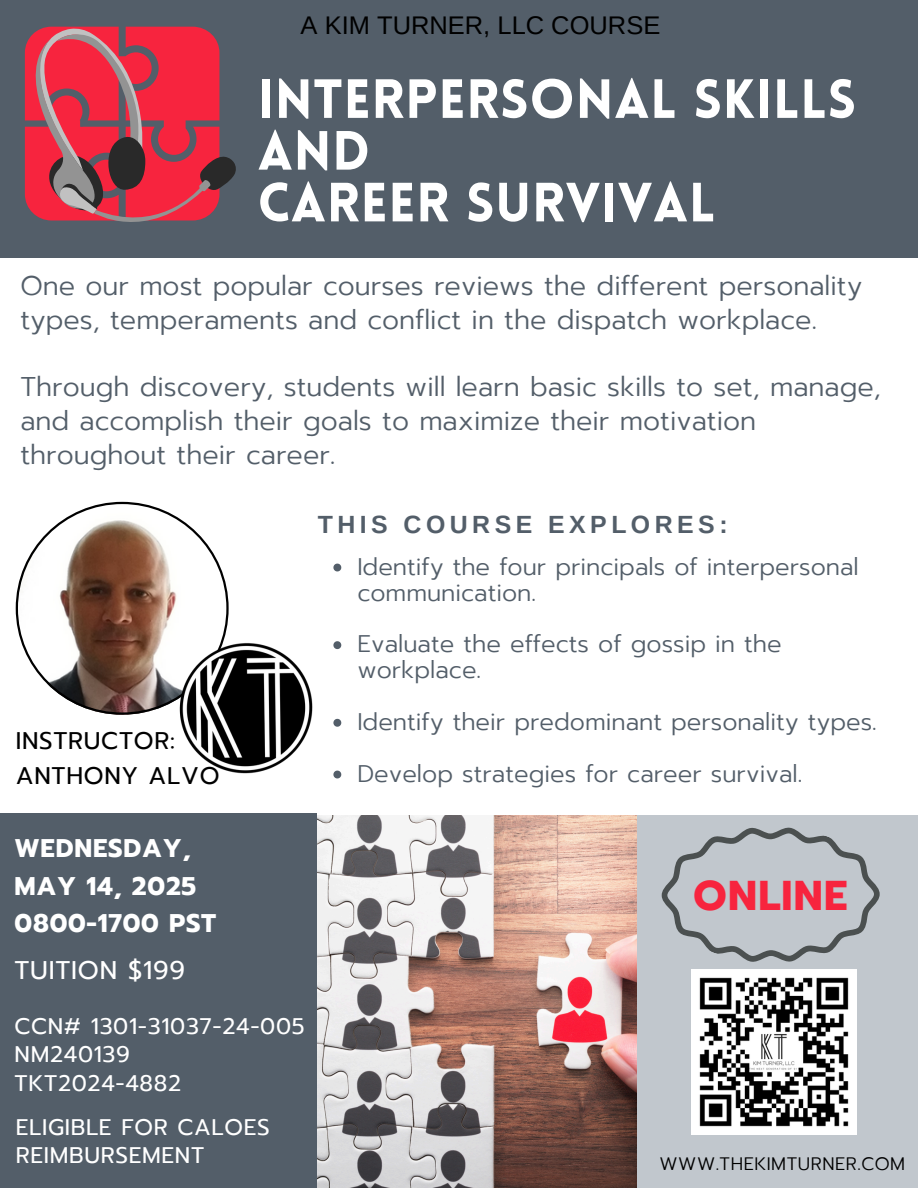
<style>
.page{position:relative;width:918px;height:1188px;background:#fff}
.page>*{position:absolute;margin:0;border:0;box-sizing:border-box;transform-origin:0 0}
.t1{font:900 54px/51.8px "Lovelo";letter-spacing:.01em;color:#fff}
.t2{font:700 41.55px "Prompt";letter-spacing:.03em;color:#f7243e}
.t3{font:300 27px/33.8px "Prompt";color:#535e69}
.t4{font:700 25.5px/37.2px "Prompt";letter-spacing:.03em;color:#fff}
.t5{font:25.5px "Arimo";color:#000}
.t6{font:25.5px "Prompt";letter-spacing:.03em;color:#fff}
.t7{font:700 24.9px "Arimo";letter-spacing:.18em;color:#535e69}
.t8{font:300 24px/25.8px "Prompt";color:#535e69}
.t9{font:24px/34.8px "Prompt";letter-spacing:.03em;color:#000}
.t10{font:22.5px/28.2px "Prompt";letter-spacing:.03em;color:#fff}
.t11{font:300 18px "Prompt";letter-spacing:.03em;color:#000}
</style>
<div class="page">
<div style="left:0;top:0;width:918px;height:258px;background:#535e69"></div>
<img style="left:317px;top:816px;width:320px;height:372px">
<div style="left:0;top:813px;width:317px;height:375px;background:#535e69"></div>
<div style="left:637px;top:816px;width:281px;height:372px;background:#c1c7cd"></div>
<img style="left:692px;top:1000px;width:165px;height:135px">
<svg style="left:24px;top:27px;width:212px;height:195px"></svg>
<svg style="left:16px;top:502px;width:212px;height:212px"></svg>
<img style="left:177px;top:640px;width:136px;height:134px">
<svg style="left:333px;top:564px;width:8px;height:7px"></svg>
<svg style="left:333px;top:641px;width:8px;height:8px"></svg>
<svg style="left:333px;top:719px;width:8px;height:8px"></svg>
<svg style="left:333px;top:771px;width:8px;height:7px"></svg>
<svg style="left:648px;top:815px;width:246px;height:185px"></svg>
<h2 class="t5" style="left:301px;top:11px;width:361px">A KIM TURNER, LLC COURSE</h2>
<p class="t1" style="left:258px;top:79px;width:600px">INTERPERSONAL SKILLS<br>AND<br>CAREER SURVIVAL</p>
<p class="t3" style="left:20px;top:269px;width:843px">One our most popular courses reviews the different personality types, temperaments and conflict in the dispatch workplace.</p>
<p class="t3" style="left:20px;top:371px;width:862px">Through discovery, students will learn basic skills to set, manage, and accomplish their goals to maximize their motivation throughout their career.</p>
<p class="t9" style="left:16px;top:723px;width:205px">INSTRUCTOR:<br>ANTHONY ALVO</p>
<p class="t7" style="left:318px;top:511px;width:411px">THIS COURSE EXPLORES:</p>
<h5 class="t8" style="left:357px;top:554px;width:503px">Identify the four principals of interpersonal communication.</h5>
<h5 class="t8" style="left:357px;top:632px;width:426px">Evaluate the effects of gossip in the workplace.</h5>
<p class="t8" style="left:357px;top:709px;width:521px">Identify their predominant personality types.</p>
<h3 class="t8" style="left:357px;top:761px;width:446px">Develop strategies for career survival.</h3>
<p class="t4" style="left:15px;top:830px;width:203px">WEDNESDAY,<br>MAY 14, 2025<br>0800-1700 PST</p>
<p class="t6" style="left:15px;top:951px;width:172px">TUITION $199</p>
<p class="t10" style="left:15px;top:1013px;width:292px">CCN# 1301-31037-24-005<br>NM240139<br>TKT2024-4882</p>
<p class="t10" style="left:16px;top:1114px;width:256px">ELIGIBLE FOR CALOES<br>REIMBURSEMENT</p>
<h3 class="t2" style="left:694px;top:865px;width:156px">ONLINE</h3>
<h6 class="t11" style="left:660px;top:1151px;width:247px">WWW.THEKIMTURNER.COM</h6>
</div>
